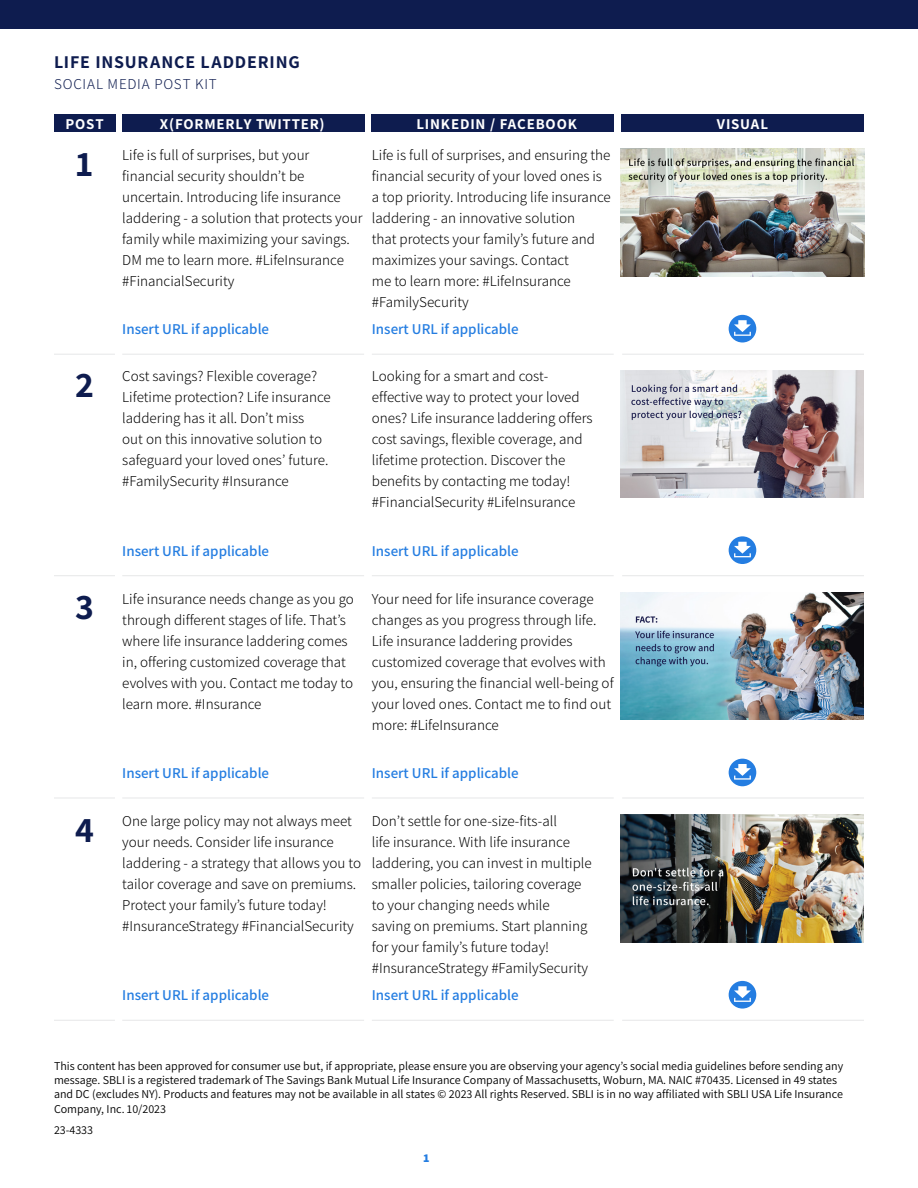
<style>
.page{position:relative;width:918px;height:1188px;background:#fff}
.page>*{position:absolute;margin:0;border:0;box-sizing:border-box;transform-origin:0 0}
.t1{font:700 36px "Assistant";color:#0e1c4f}
.t2{font:700 18px "Assistant";letter-spacing:.045em;color:#0e1c4f}
.t3{font:300 15px/21px "Assistant";color:#000}
.t4{font:600 15px "Assistant";color:#247de1}
.t5{font:700 15px "Assistant";letter-spacing:.05em;color:#fff}
.t6{font:300 15px "Assistant";letter-spacing:.06em;color:#0e1c4f}
.t7{font:12px/14.4px "Assistant";color:#000}
.t8{font:800 12px "Assistant";color:#247de1}
</style>
<div class="page">
<div style="left:0;top:0;width:918px;height:29px;background:#0e1c4f"></div>
<div style="left:54px;top:114px;width:61px;height:18px;background:#0e1c4f"></div>
<div style="left:122px;top:114px;width:242px;height:18px;background:#0e1c4f"></div>
<div style="left:371px;top:114px;width:243px;height:18px;background:#0e1c4f"></div>
<div style="left:621px;top:114px;width:243px;height:18px;background:#0e1c4f"></div>
<hr style="left:54px;top:354px;width:61px;height:1px;background:#e6e7e8">
<hr style="left:122px;top:354px;width:242px;height:1px;background:#e6e7e8">
<hr style="left:372px;top:354px;width:242px;height:1px;background:#e6e7e8">
<hr style="left:622px;top:354px;width:242px;height:1px;background:#e6e7e8">
<hr style="left:54px;top:575px;width:61px;height:1px;background:#e6e7e8">
<hr style="left:122px;top:575px;width:242px;height:1px;background:#e6e7e8">
<hr style="left:372px;top:575px;width:242px;height:1px;background:#e6e7e8">
<hr style="left:622px;top:575px;width:242px;height:1px;background:#e6e7e8">
<hr style="left:54px;top:798px;width:61px;height:1px;background:#e6e7e8">
<hr style="left:122px;top:798px;width:242px;height:1px;background:#e6e7e8">
<hr style="left:372px;top:798px;width:242px;height:1px;background:#e6e7e8">
<hr style="left:622px;top:798px;width:242px;height:1px;background:#e6e7e8">
<hr style="left:54px;top:1020px;width:61px;height:1px;background:#e6e7e8">
<hr style="left:122px;top:1020px;width:242px;height:1px;background:#e6e7e8">
<hr style="left:372px;top:1020px;width:242px;height:1px;background:#e6e7e8">
<hr style="left:622px;top:1020px;width:242px;height:1px;background:#e6e7e8">
<div style="left:729px;top:759px;width:27px;height:27px;background:#247de1;border-radius:50%"></div>
<svg style="left:734px;top:764px;width:17px;height:16px"></svg>
<div style="left:729px;top:536px;width:27px;height:28px;background:#247de1;border-radius:50%"></div>
<svg style="left:734px;top:542px;width:17px;height:15px"></svg>
<div style="left:729px;top:315px;width:27px;height:27px;background:#247de1;border-radius:50%"></div>
<svg style="left:734px;top:320px;width:17px;height:16px"></svg>
<div style="left:729px;top:981px;width:27px;height:28px;background:#247de1;border-radius:50%"></div>
<svg style="left:734px;top:986px;width:17px;height:16px"></svg>
<img style="left:620px;top:149px;width:244px;height:127px">
<img style="left:620px;top:370px;width:244px;height:128px">
<img style="left:620px;top:592px;width:244px;height:128px">
<img style="left:620px;top:815px;width:244px;height:127px">
<p class="t2" style="left:54px;top:49px;width:247px">LIFE INSURANCE LADDERING</p>
<p class="t6" style="left:54px;top:73px;width:164px">SOCIAL MEDIA POST KIT</p>
<p class="t5" style="left:66px;top:114px;width:40px">POST</p>
<p class="t5" style="left:160px;top:114px;width:166px">X(FORMERLY TWITTER)</p>
<p class="t5" style="left:417px;top:114px;width:162px">LINKEDIN / FACEBOOK</p>
<p class="t5" style="left:717px;top:114px;width:53px">VISUAL</p>
<p class="t3" style="left:122px;top:144px;width:242px">Life is full of surprises, but your financial security shouldn’t be uncertain. Introducing life insurance laddering - a solution that protects your family while maximizing your savings.<br>DM me to learn more. #LifeInsurance #FinancialSecurity</p>
<p class="t3" style="left:372px;top:144px;width:240px">Life is full of surprises, and ensuring the financial security of your loved ones is a top priority. Introducing life insurance laddering - an innovative solution<br>that protects your family’s future and maximizes your savings. Contact<br>me to learn more: #LifeInsurance #FamilySecurity</p>
<h1 class="t1" style="left:76px;top:139px;width:19px">1</h1>
<p class="t4" style="left:122px;top:319px;width:148px">Insert URL if applicable</p>
<p class="t4" style="left:372px;top:319px;width:148px">Insert URL if applicable</p>
<h1 class="t1" style="left:75px;top:360px;width:20px">2</h1>
<p class="t3" style="left:122px;top:365px;width:210px">Cost savings? Flexible coverage?<br>Lifetime protection? Life insurance laddering has it all. Don’t miss<br>out on this innovative solution to safeguard your loved ones’ future. #FamilySecurity #Insurance</p>
<p class="t3" style="left:372px;top:365px;width:222px">Looking for a smart and cost&shy;effective way to protect your loved ones? Life insurance laddering offers cost savings, flexible coverage, and lifetime protection. Discover the benefits by contacting me today! #FinancialSecurity #LifeInsurance</p>
<p class="t4" style="left:122px;top:541px;width:148px">Insert URL if applicable</p>
<p class="t4" style="left:372px;top:541px;width:148px">Insert URL if applicable</p>
<h1 class="t1" style="left:75px;top:583px;width:20px">3</h1>
<p class="t3" style="left:122px;top:587px;width:233px">Life insurance needs change as you go through different stages of life. That’s where life insurance laddering comes in, offering customized coverage that evolves with you. Contact me today to learn more. #Insurance</p>
<p class="t3" style="left:372px;top:587px;width:243px">Your need for life insurance coverage changes as you progress through life.<br>Life insurance laddering provides customized coverage that evolves with you, ensuring the financial well-being of your loved ones. Contact me to find out more: #LifeInsurance</p>
<p class="t4" style="left:122px;top:763px;width:148px">Insert URL if applicable</p>
<p class="t4" style="left:372px;top:763px;width:148px">Insert URL if applicable</p>
<h1 class="t1" style="left:75px;top:805px;width:20px">4</h1>
<p class="t3" style="left:122px;top:810px;width:240px">One large policy may not always meet your needs. Consider life insurance laddering - a strategy that allows you to tailor coverage and save on premiums.<br>Protect your family’s future today! #InsuranceStrategy #FinancialSecurity</p>
<p class="t3" style="left:372px;top:810px;width:221px">Don’t settle for one-size-fits-all<br>life insurance. With life insurance laddering, you can invest in multiple smaller policies, tailoring coverage to your changing needs while saving on premiums. Start planning for your family’s future today! #InsuranceStrategy #FamilySecurity</p>
<p class="t4" style="left:122px;top:985px;width:148px">Insert URL if applicable</p>
<p class="t4" style="left:372px;top:985px;width:148px">Insert URL if applicable</p>
<p class="t7" style="left:54px;top:1058px;width:791px">This content has been approved for consumer use but, if appropriate, please ensure you are observing your agency’s social media guidelines before sending any message. SBLI is a registered trademark of The Savings Bank Mutual Life Insurance Company of Massachusetts, Woburn, MA. NAIC #70435. Licensed in 49 states and DC (excludes NY). Products and features may not be available in all states © 2023 All rights Reserved. SBLI is in no way affiliated with SBLI USA Life Insurance Company, Inc. 10/2023</p>
<p class="t7" style="left:54px;top:1122px;width:41px">23-4333</p>
<p class="t8" style="left:424px;top:1150px;width:7px">1</p>
</div>
